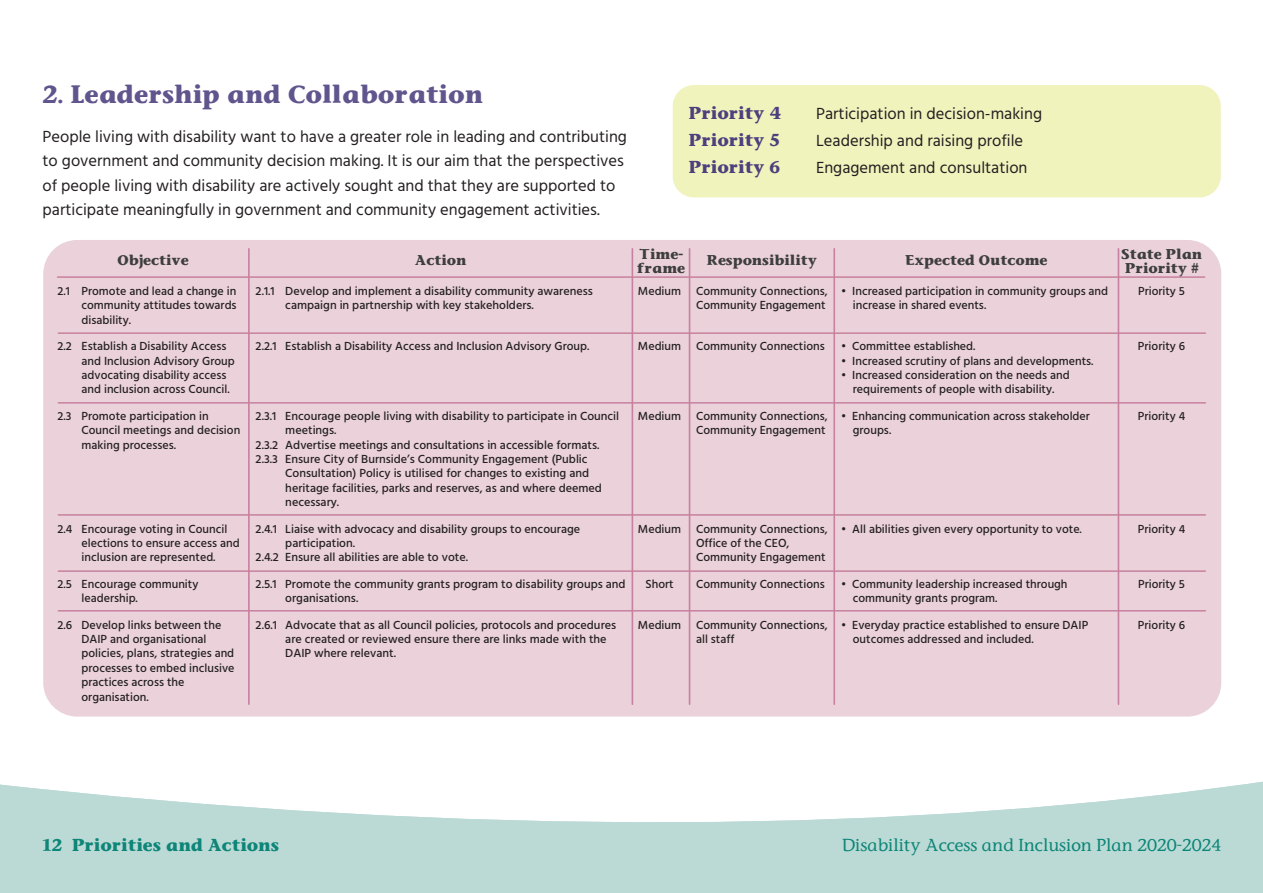
<style>
.page{position:relative;width:1263px;height:893px;background:#fff}
.page>*{position:absolute;margin:0;border:0;box-sizing:border-box;transform-origin:0 0}
.t1{font:700 24px "Stone Inf";color:#60558d}
.t2{font:16.5px/24px "Hind";color:#231f20}
.t3{font:500 16.5px "Stone Inf";color:#0d8578}
.t4{font:700 16.5px "Stone Inf";color:#4c407d}
.t5{font:700 16.5px "Stone Inf";color:#0d8578}
.t6{font:700 13.5px/13.5px "Stone Inf";color:#3e3e3f}
.t7{font:500 12px/14.4px "Hind";color:#231f20}
</style>
<div class="page">
<div style="left:43px;top:240px;width:1178px;height:477px;background:#ead1da;border-radius:34px"></div>
<hr style="left:58px;top:332px;width:1147px;height:2px;background:#c7819e">
<hr style="left:58px;top:610px;width:1147px;height:1px;background:#c7819e">
<hr style="left:58px;top:514px;width:1147px;height:2px;background:#c7819e">
<hr style="left:58px;top:570px;width:1147px;height:2px;background:#c7819e">
<hr style="left:58px;top:402px;width:1147px;height:2px;background:#c7819e">
<hr style="left:248px;top:249px;width:2px;height:455px;background:#c7819e">
<hr style="left:631px;top:249px;width:2px;height:455px;background:#c7819e">
<hr style="left:689px;top:249px;width:1px;height:455px;background:#c7819e">
<hr style="left:833px;top:249px;width:2px;height:455px;background:#c7819e">
<hr style="left:1118px;top:249px;width:1px;height:455px;background:#c7819e">
<hr style="left:57px;top:276px;width:1147px;height:2px;background:#c7819e">
<svg style="left:0;top:781px;width:1263px;height:112px;fill:#bbdad5"></svg>
<div style="left:673px;top:85px;width:548px;height:112px;background:#f1f3bd;border-radius:21px"></div>
<h1 class="t1" style="left:43px;top:79px;width:442px">2. Leadership and Collaboration</h1>
<p class="t2" style="left:43px;top:126px;width:586px">People living with disability want to have a greater role in leading and contributing to government and community decision making. It is our aim that the perspectives of people living with disability are actively sought and that they are supported to participate meaningfully in government and community engagement activities.</p>
<h2 class="t4" style="left:689px;top:102px;width:94px">Priority 4</h2>
<h2 class="t2" style="left:816px;top:102px;width:227px">Participation in decision-making</h2>
<h2 class="t4" style="left:689px;top:129px;width:92px">Priority 5</h2>
<h2 class="t2" style="left:816px;top:129px;width:209px">Leadership and raising profile</h2>
<h2 class="t4" style="left:689px;top:156px;width:93px">Priority 6</h2>
<h2 class="t2" style="left:816px;top:156px;width:213px">Engagement and consultation</h2>
<p class="t7" style="left:57px;top:284px;width:14px">2.1</p>
<p class="t7" style="left:57px;top:340px;width:16px">2.2</p>
<p class="t7" style="left:57px;top:409px;width:15px">2.3</p>
<p class="t6" style="left:117px;top:254px;width:73px">Objective</p>
<p class="t7" style="left:82px;top:284px;width:157px;text-align:justify">Promote and lead a change in community attitudes towards disability.</p>
<p class="t7" style="left:82px;top:340px;width:155px">Establish a Disability Access and Inclusion Advisory Group advocating disability access and inclusion across Council.</p>
<p class="t7" style="left:82px;top:409px;width:160px">Promote participation in<br>Council meetings and decision making processes.</p>
<p class="t7" style="left:57px;top:522px;width:16px">2.4</p>
<p class="t7" style="left:57px;top:577px;width:16px">2.5</p>
<p class="t7" style="left:57px;top:618px;width:16px">2.6</p>
<p class="t7" style="left:82px;top:522px;width:160px">Encourage voting in Council elections to ensure access and inclusion are represented.</p>
<p class="t7" style="left:82px;top:577px;width:118px">Encourage community leadership.</p>
<p class="t7" style="left:82px;top:618px;width:154px">Develop links between the<br>DAIP and organisational policies, plans, strategies and processes to embed inclusive practices across the organisation.</p>
<p class="t7" style="left:256px;top:284px;width:20px">2.1.1</p>
<p class="t7" style="left:256px;top:340px;width:22px">2.2.1</p>
<p class="t6" style="left:415px;top:254px;width:53px">Action</p>
<p class="t7" style="left:285px;top:284px;width:309px">Develop and implement a disability community awareness campaign in partnership with key stakeholders.</p>
<p class="t7" style="left:285px;top:340px;width:306px">Establish a Disability Access and Inclusion Advisory Group.</p>
<p class="t7" style="left:285px;top:409px;width:335px">Encourage people living with disability to participate in Council meetings.<br>Advertise meetings and consultations in accessible formats.<br>Ensure City of Burnside’s Community Engagement (Public Consultation) Policy is utilised for changes to existing and heritage facilities, parks and reserves, as and where deemed necessary.</p>
<p class="t7" style="left:285px;top:522px;width:296px">Liaise with advocacy and disability groups to encourage participation.<br>Ensure all abilities are able to vote.</p>
<p class="t7" style="left:285px;top:577px;width:342px">Promote the community grants program to disability groups and organisations.</p>
<p class="t7" style="left:285px;top:618px;width:332px">Advocate that as all Council policies, protocols and procedures are created or reviewed ensure there are links made with the<br>DAIP where relevant.</p>
<p class="t7" style="left:256px;top:409px;width:22px">2.3.1</p>
<p class="t7" style="left:256px;top:438px;width:24px">2.3.2<br>2.3.3</p>
<p class="t7" style="left:256px;top:522px;width:23px">2.4.1</p>
<p class="t7" style="left:256px;top:551px;width:25px">2.4.2</p>
<p class="t7" style="left:256px;top:577px;width:22px">2.5.1</p>
<p class="t7" style="left:256px;top:618px;width:23px">2.6.1</p>
<p class="t6" style="left:637px;top:247px;width:49px">Time&shy;frame</p>
<p class="t6" style="left:1121px;top:247px;width:82px">State Plan<br>Priority #</p>
<p class="t7" style="left:696px;top:284px;width:133px">Community Connections,<br>Community Engagement</p>
<p class="t7" style="left:696px;top:340px;width:130px">Community Connections</p>
<p class="t6" style="left:707px;top:254px;width:112px">Responsibility</p>
<p class="t6" style="left:905px;top:254px;width:144px">Expected Outcome</p>
<p class="t7" style="left:638px;top:284px;width:45px">Medium</p>
<p class="t7" style="left:853px;top:284px;width:257px;text-indent:-12px">• Increased participation in community groups and increase in shared events.</p>
<p class="t7" style="left:841px;top:340px;width:136px">• Committee established.</p>
<p class="t7" style="left:841px;top:354px;width:254px">• Increased scrutiny of plans and developments.</p>
<p class="t7" style="left:841px;top:368px;width:230px;text-align:center">• Increased consideration on the needs and requirements of people with disability.</p>
<p class="t7" style="left:853px;top:409px;width:239px;text-indent:-12px">• Enhancing communication across stakeholder groups.</p>
<p class="t7" style="left:1138px;top:284px;width:48px">Priority 5</p>
<p class="t7" style="left:638px;top:340px;width:45px">Medium</p>
<p class="t7" style="left:1138px;top:340px;width:49px">Priority 6</p>
<p class="t7" style="left:638px;top:409px;width:45px">Medium</p>
<p class="t7" style="left:1138px;top:409px;width:49px">Priority 4</p>
<p class="t7" style="left:696px;top:409px;width:133px">Community Connections,<br>Community Engagement</p>
<p class="t7" style="left:638px;top:522px;width:45px">Medium</p>
<p class="t7" style="left:645px;top:577px;width:30px">Short</p>
<p class="t7" style="left:638px;top:618px;width:45px">Medium</p>
<p class="t7" style="left:696px;top:522px;width:133px">Community Connections,<br>Office of the CEO,<br>Community Engagement</p>
<p class="t7" style="left:696px;top:577px;width:130px">Community Connections</p>
<p class="t7" style="left:696px;top:618px;width:133px">Community Connections, all staff</p>
<p class="t7" style="left:841px;top:522px;width:242px">• All abilities given every opportunity to vote.</p>
<p class="t7" style="left:853px;top:577px;width:216px;text-indent:-12px">• Community leadership increased through community grants program.</p>
<p class="t7" style="left:853px;top:618px;width:237px;text-indent:-12px">• Everyday practice established to ensure DAIP outcomes addressed and included.</p>
<p class="t7" style="left:1138px;top:522px;width:49px">Priority 4</p>
<p class="t7" style="left:1138px;top:577px;width:48px">Priority 5</p>
<p class="t7" style="left:1138px;top:618px;width:49px">Priority 6</p>
<h2 class="t5" style="left:43px;top:834px;width:238px">12 Priorities and Actions</h2>
<h2 class="t3" style="left:842px;top:834px;width:381px">Disability Access and Inclusion Plan 2020-2024</h2>
</div>
